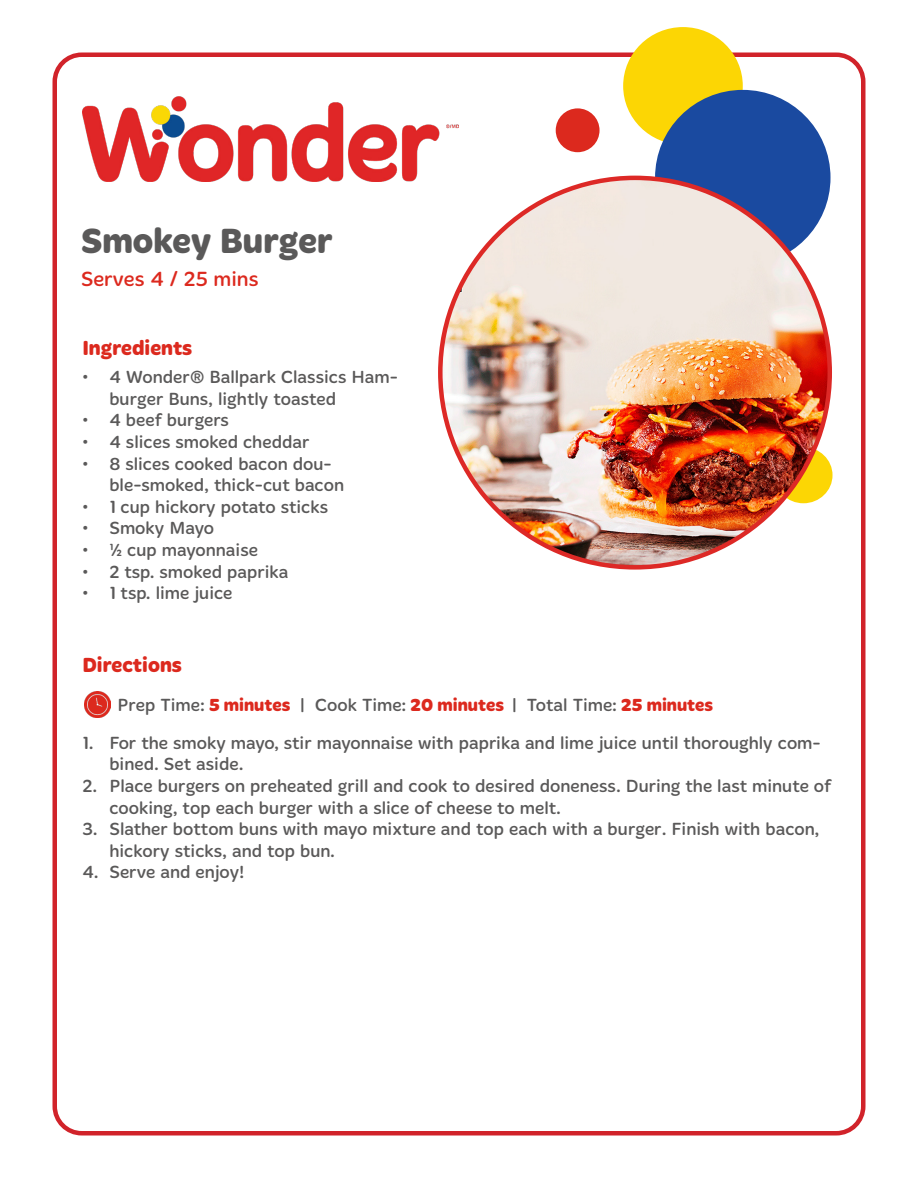
<style>
.page{position:relative;width:918px;height:1188px;background:#fff}
.page>*{position:absolute;margin:0;border:0;box-sizing:border-box;transform-origin:0 0}
.t1{font:700 36px "Merge Pro";color:#5a5959}
.t2{font:700 21px "Merge Pro";color:#dc291e}
.t3{font:21px "Merge Pro";color:#dc291e}
.body{font:18px/21.6px "Merge Pro";color:#5a5959}
.s1{font-weight:700;color:#dc291e}
</style>
<div class="page">
<div style="left:52px;top:52px;width:814px;height:1084px;border:4px solid #d1232a;border-radius:27px"></div>
<img style="left:82px;top:97px;width:377px;height:84px">
<div style="left:556px;top:108px;width:44px;height:44px;background:#dc291e;border-radius:50%"></div>
<div style="left:623px;top:27px;width:120px;height:118px;background:#fcd604;border-radius:50%"></div>
<div style="left:774px;top:447px;width:59px;height:56px;background:#fcd604;border-radius:50%"></div>
<div style="left:655px;top:90px;width:176px;height:175px;background:#1a4aa0;border-radius:50%"></div>
<img style="left:440px;top:178px;width:390px;height:389px;border-radius:195px">
<img style="left:84px;top:691px;width:26px;height:26px">
<p class="t1" style="left:81px;top:219px;width:253px">Smokey Burger</p>
<p class="t3" style="left:81px;top:267px;width:179px">Serves 4 / 25 mins</p>
<p class="t2" style="left:82px;top:336px;width:111px">Ingredients</p>
<p class="body" style="left:109px;top:367px;width:290px;text-indent:-27px">• 4 Wonder® Ballpark Classics Ham&shy;burger Buns, lightly toasted</p>
<p class="body" style="left:82px;top:410px;width:148px">• 4 beef burgers</p>
<p class="body" style="left:82px;top:432px;width:229px">• 4 slices smoked cheddar</p>
<p class="body" style="left:109px;top:453px;width:236px;text-indent:-27px">• 8 slices cooked bacon dou&shy;ble-smoked, thick-cut bacon</p>
<p class="body" style="left:82px;top:496px;width:247px">• 1 cup hickory potato sticks</p>
<p class="body" style="left:82px;top:518px;width:133px">• Smoky Mayo</p>
<p class="body" style="left:82px;top:540px;width:177px">• ½ cup mayonnaise</p>
<p class="body" style="left:82px;top:561px;width:208px">• 2 tsp. smoked paprika</p>
<p class="body" style="left:82px;top:583px;width:152px">• 1 tsp. lime juice</p>
<p class="t2" style="left:82px;top:652px;width:101px">Directions</p>
<p class="body" style="left:118px;top:694px;width:597px">Prep Time: <span class="s1">5 minutes</span> | Cook Time: <span class="s1">20 minutes</span> | Total Time: <span class="s1">25 minutes</span></p>
<p class="body" style="left:109px;top:732px;width:713px;text-indent:-27px">1. For the smoky mayo, stir mayonnaise with paprika and lime juice until thoroughly com&shy;bined. Set aside.</p>
<p class="body" style="left:109px;top:776px;width:723px;text-indent:-27px">2. Place burgers on preheated grill and cook to desired doneness. During the last minute of cooking, top each burger with a slice of cheese to melt.</p>
<p class="body" style="left:109px;top:819px;width:711px;text-indent:-27px">3. Slather bottom buns with mayo mixture and top each with a burger. Finish with bacon, hickory sticks, and top bun.</p>
<p class="body" style="left:82px;top:862px;width:163px">4. Serve and enjoy!</p>
</div>
